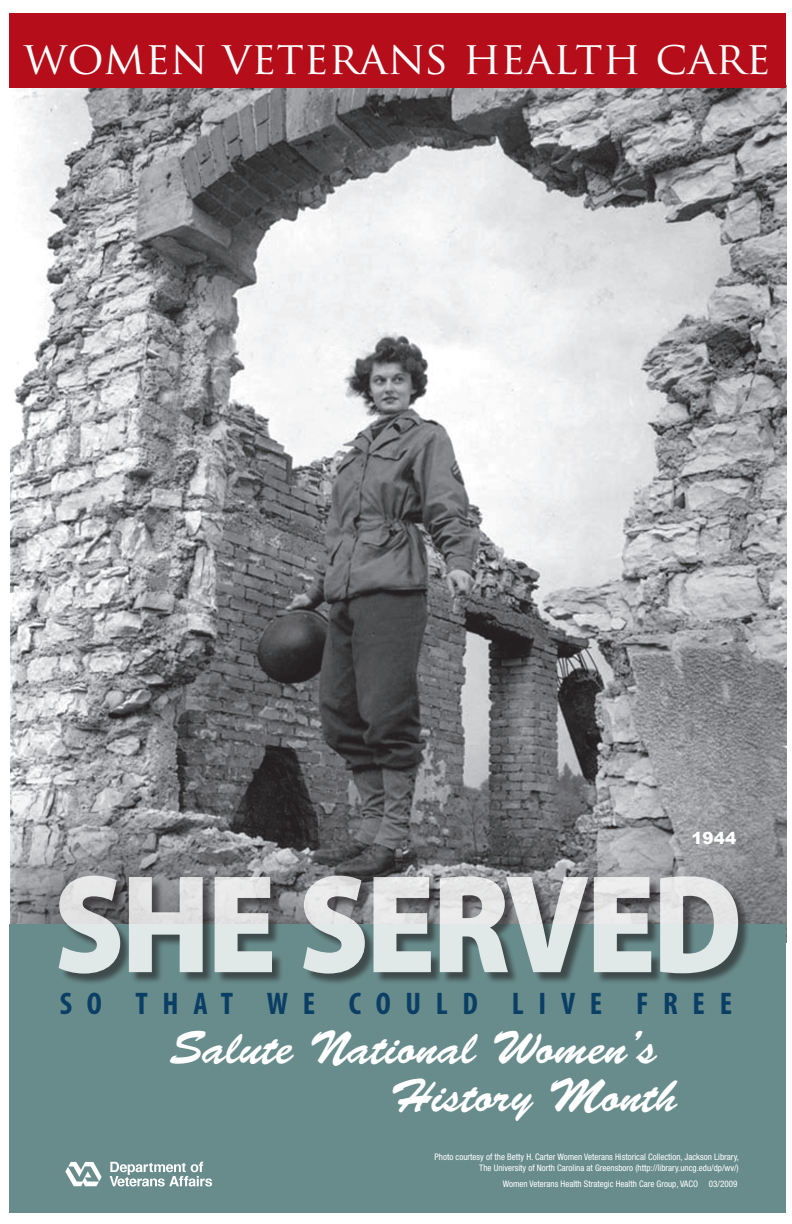
<style>
.page{position:relative;width:792px;height:1224px;background:#fff}
.page>*{position:absolute;margin:0;border:0;box-sizing:border-box;transform-origin:0 0}
.t1{font:900 141.1px "Myriad Pro";letter-spacing:-.03em;color:#fff;scale:.9 1}
.t2{font:47px/48px "Brush Script";color:#fff}
.t3{font:45.1px "Trajan Pro";color:#fff}
.t4{font:700 condensed 31.4px "Myriad Pro";letter-spacing:.47em;color:#0b3e64}
.t5{font:900 16.7px "Arial";color:#fff}
.t6{font:condensed 9px/10.8px "Helvetica Neue";color:#fff;text-align:right}
</style>
<div class="page">
<img style="left:11px;top:88px;width:775px;height:837px">
<div style="left:10px;top:925px;width:776px;height:288px;background:#688c8c"></div>
<div style="left:9px;top:13px;width:777px;height:75px;background:#b50e1a"></div>
<svg style="left:65px;top:1162px;width:37px;height:24px"></svg>
<svg style="left:110px;top:1162px;width:102px;height:24px"></svg>
<div style="left:60px;top:877px;width:690px;height:109px;background:#231f20;opacity:.75"></div>
<p class="t3" style="left:24px;top:29px;width:748px">WOMEN VETERANS HEALTH CARE</p>
<p class="t5" style="left:691px;top:829px;width:46px">1944</p>
<h1 class="t1" style="left:54px;top:844px;width:767px">SHE SERVED</h1>
<p class="t4" style="left:60px;top:984px;width:674px">SO THAT WE COULD LIVE FREE</p>
<p class="t2" style="left:390px;top:1025px;width:289px;text-indent:-220px">Salute National Women’s<br>History Month</p>
<p class="t6" style="left:435px;top:1151px;width:306px">Photo courtesy of the Betty H. Carter Women Veterans Historical Collection, Jackson Library,<br>The University of North Carolina at Greensboro (http://library.uncg.edu/dp/wv/)</p>
<p class="t6" style="left:503px;top:1178px;width:236px">Women Veterans Health Strategic Health Care Group, VACO 03/2009</p>
</div>
